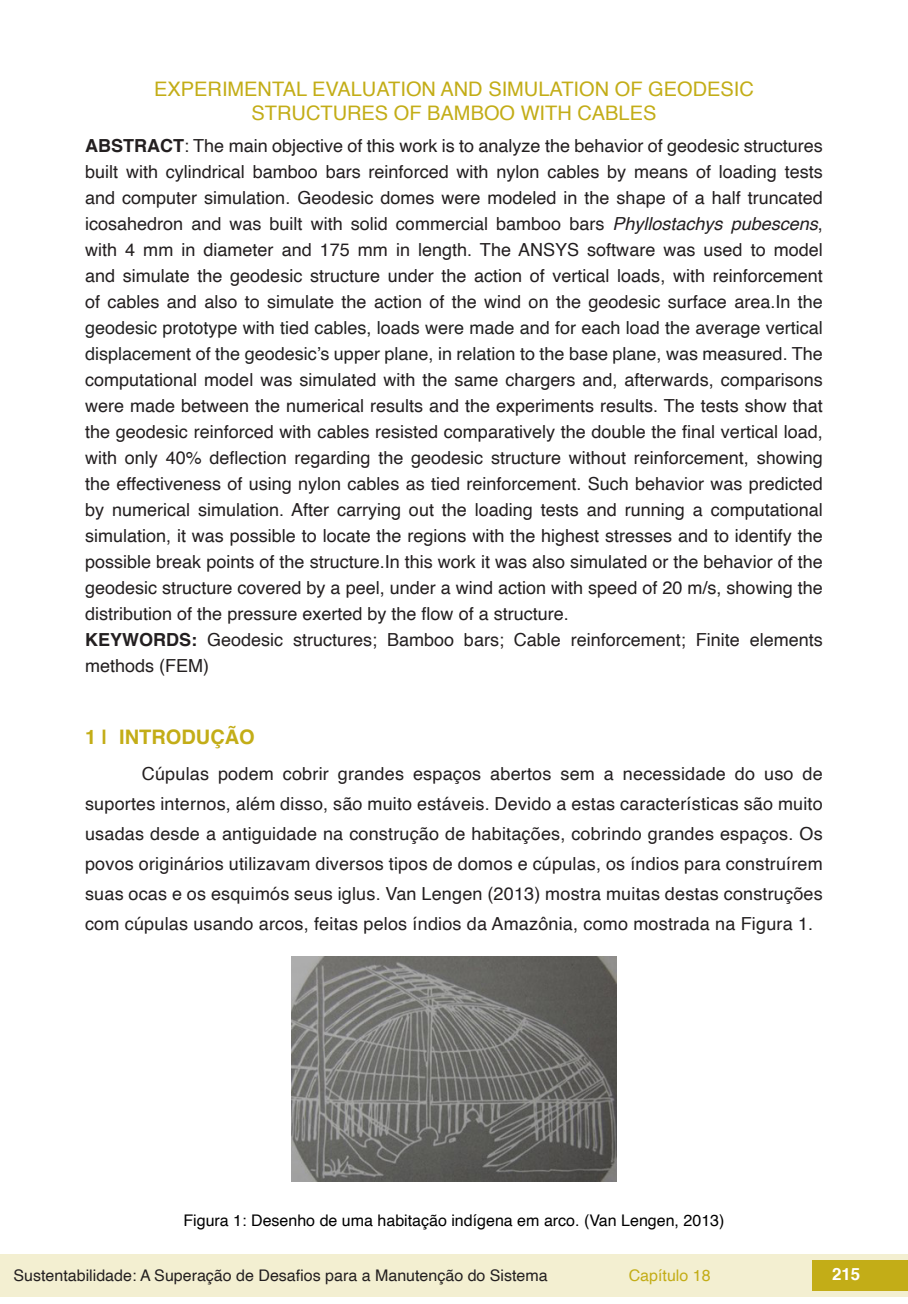
<style>
.page{position:relative;width:908px;height:1304px;background:#fff}
.page>*{position:absolute;margin:0;border:0;box-sizing:border-box;transform-origin:0 0}
.título_Inglês{font:20px/24px "Helvetica";color:#c3ad17;text-align:center}
.t1{font:700 20px "Helvetica";color:#c3ad17}
.Resumos_e_PC_TXT{font:18px/26px "Helvetica";color:#231f20;text-align:justify}
.txt{font:18px/30px "Helvetica";letter-spacing:.01em;color:#231f20;text-align:justify}
.t2{font:700 16.8px "Helvetica";color:#fff}
.t3{font:16px "Helvetica";color:#231f20}
.info_tab_graf_imag{font:16px "Helvetica";color:#000}
.t4{font:16px "Helvetica";color:#c3ad17}
.s1{font-weight:700}
.s2{font-style:italic}
.s3{color:#222}
</style>
<div class="page">
<div style="left:0;top:1254px;width:906px;height:43px;background:#f3efd1"></div>
<div style="left:812px;top:1261px;width:95px;height:30px;background:#c3ad17"></div>
<img style="left:291px;top:956px;width:325px;height:225px">
<p class="título_Inglês" style="left:154px;top:78px;width:601px">EXPERIMENTAL EVALUATION AND SIMULATION OF GEODESIC<br>STRUCTURES OF BAMBOO WITH CABLES</p>
<p class="Resumos_e_PC_TXT" style="left:85px;top:133px;width:739px"><span class="s1">ABSTRACT</span>: The main objective of this work is to analyze the behavior of geodesic structures built with cylindrical bamboo bars reinforced with nylon cables by means of loading tests and computer simulation. Geodesic domes were modeled in the shape of a half truncated icosahedron and was built with solid commercial bamboo bars <span class="s2">Phyllostachys pubescens</span>, with 4 mm in diameter and 175 mm in length. The ANSYS software was used to model and simulate the geodesic structure under the action of vertical loads, with reinforcement of cables and also to simulate the action of the wind on the geodesic surface area.<span class="s3">In the geodesic prototype with tied cables, loads were made and for each load the average vertical displacement of the geodesic’s upper plane, in relation to the base plane, was measured.</span> The computational model was simulated with the same chargers and, afterwards, comparisons were made between the numerical results and the experiments results. The tests show that the geodesic reinforced with cables resisted comparatively the double the final vertical load, with only 40% deflection regarding the geodesic structure without reinforcement, showing the effectiveness of using nylon cables as tied reinforcement. Such behavior was predicted by numerical simulation. After carrying out the loading tests and running a computational simulation, it was possible to locate the regions with the highest stresses and to identify the possible break points of the structure.In this work it was also simulated or the behavior of the geodesic structure covered by a peel, under a wind action with speed of 20 m/s, showing the distribution of the pressure exerted by the flow of a structure.</p>
<p class="Resumos_e_PC_TXT" style="left:85px;top:627px;width:738px"><span class="s1">KEYWORDS:</span> Geodesic structures; Bamboo bars; Cable reinforcement; Finite elements methods (FEM)</p>
<p class="t1" style="left:85px;top:721px;width:171px">1 | INTRODUÇÃO</p>
<p class="txt" style="left:85px;top:759px;width:738px;text-indent:57px">Cúpulas podem cobrir grandes espaços abertos sem a necessidade do uso de suportes internos, além disso, são muito estáveis. Devido a estas características são muito usadas desde a antiguidade na construção de habitações, cobrindo grandes espaços. Os povos originários utilizavam diversos tipos de domos e cúpulas, os índios para construírem suas ocas e os esquimós seus iglus. Van Lengen (2013) mostra muitas destas construções com cúpulas usando arcos, feitas pelos índios da Amazônia, como mostrada na Figura 1.</p>
<p class="info_tab_graf_imag" style="left:183px;top:1208px;width:542px">Figura 1: Desenho de uma habitação indígena em arco. (Van Lengen, 2013)</p>
<p class="t3" style="left:14px;top:1263px;width:535px">Sustentabilidade: A Superação de Desafios para a Manutenção do Sistema</p>
<p class="t4" style="left:628px;top:1263px;width:83px">Capítulo 18</p>
<p class="t2" style="left:831px;top:1261px;width:30px">215</p>
</div>
